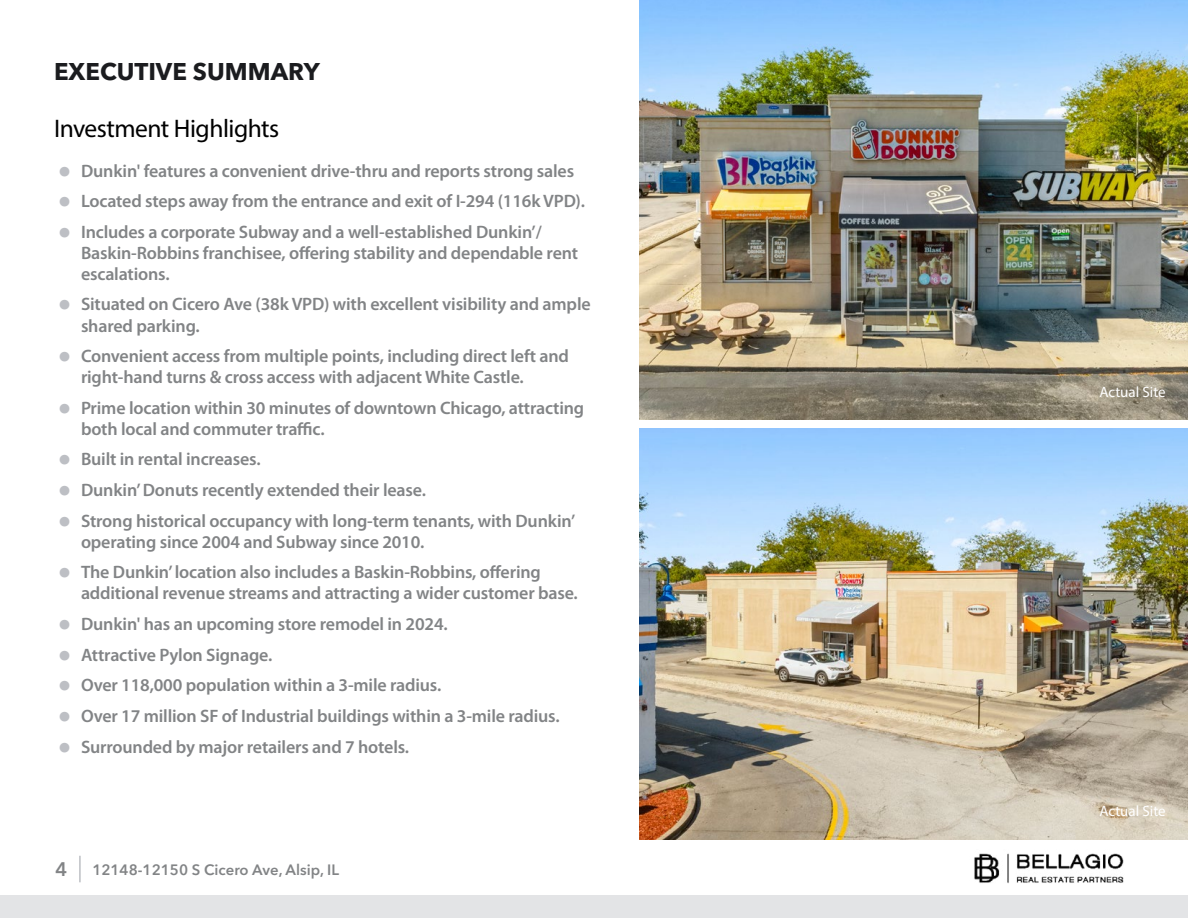
<style>
.page{position:relative;width:1188px;height:918px;background:#fff}
.page>*{position:absolute;margin:0;border:0;box-sizing:border-box;transform-origin:0 0}
.t1{font:25.5px "Myriad Pro";letter-spacing:-.02em;color:#000}
.t2{font:700 24px "Avenir Next LT Pro";color:#1b1c1f}
.t3{font:600 19.5px "Avenir Next LT Pro";color:#828486}
.t4{font:600 18px/30.6px "Myriad Pro";letter-spacing:-.01em;color:#828486}
.t5{font:15px "Myriad Pro";color:#fff}
.t6{font:600 14.85px "Avenir Next LT Pro";color:#828486}
.s1{color:#bdbfc4}
</style>
<div class="page">
<div style="left:0;top:895px;width:1188px;height:23px;background:#e3e4e6"></div>
<img style="left:974px;top:853px;width:150px;height:31px">
<hr style="left:79px;top:856px;width:2px;height:26px;background:#bdbfc4">
<img style="left:639px;top:0;width:549px;height:419px">
<img style="left:639px;top:429px;width:549px;height:410px">
<h2 class="t2" style="left:54px;top:56px;width:267px">EXECUTIVE SUMMARY</h2>
<h1 class="t1" style="left:54px;top:113px;width:227px">Investment Highlights</h1>
<p class="t4" style="left:54px;top:155px;width:533px"><span class="s1">⨇</span> Dunkin' features a convenient drive-thru and reports strong sales <span class="s1">⨇</span> Located steps away from the entrance and exit of I-294 (116k VPD). <span class="s1">⨇</span> Includes a corporate Subway and a well-established Dunkin’/</p>
<p class="t4" style="left:81px;top:242px;width:499px;line-height:21px">Baskin-Robbins franchisee, offering stability and dependable rent escalations.</p>
<p class="t4" style="left:81px;top:293px;width:511px;line-height:21px;text-indent:-27px"><span class="s1">⨇</span> Situated on Cicero Ave (38k VPD) with excellent visibility and ample shared parking.</p>
<p class="t4" style="left:81px;top:345px;width:490px;line-height:21px;text-indent:-27px"><span class="s1">⨇</span> Convenient access from multiple points, including direct left and right-hand turns &amp; cross access with adjacent White Castle.</p>
<p class="t4" style="left:81px;top:397px;width:505px;line-height:21px;text-indent:-27px"><span class="s1">⨇</span> Prime location within 30 minutes of downtown Chicago, attracting both local and commuter traffic.</p>
<p class="t4" style="left:54px;top:444px;width:523px"><span class="s1">⨇</span> Built in rental increases.<br><span class="s1">⨇</span> Dunkin’ Donuts recently extended their lease.<br><span class="s1">⨇</span> Strong historical occupancy with long-term tenants, with Dunkin’</p>
<p class="t4" style="left:54px;top:526px;width:488px;text-indent:27px">operating since 2004 and Subway since 2010.<br><span class="s1">⨇</span> The Dunkin’ location also includes a Baskin-Robbins, offering</p>
<p class="t4" style="left:54px;top:578px;width:525px;text-indent:27px">additional revenue streams and attracting a wider customer base. <span class="s1">⨇</span> Dunkin' has an upcoming store remodel in 2024.<br><span class="s1">⨇</span> Attractive Pylon Signage.<br><span class="s1">⨇</span> Over 118,000 population within a 3-mile radius.<br><span class="s1">⨇</span> Over 17 million SF of Industrial buildings within a 3-mile radius. <span class="s1">⨇</span> Surrounded by major retailers and 7 hotels.</p>
<p class="t3" style="left:56px;top:858px;width:13px">4</p>
<p class="t6" style="left:92px;top:861px;width:248px">12148-12150 S Cicero Ave, Alsip, IL</p>
<p class="t5" style="left:1099px;top:383px;width:68px">Actual Site</p>
<p class="t5" style="left:1099px;top:802px;width:68px">Actual Site</p>
</div>
